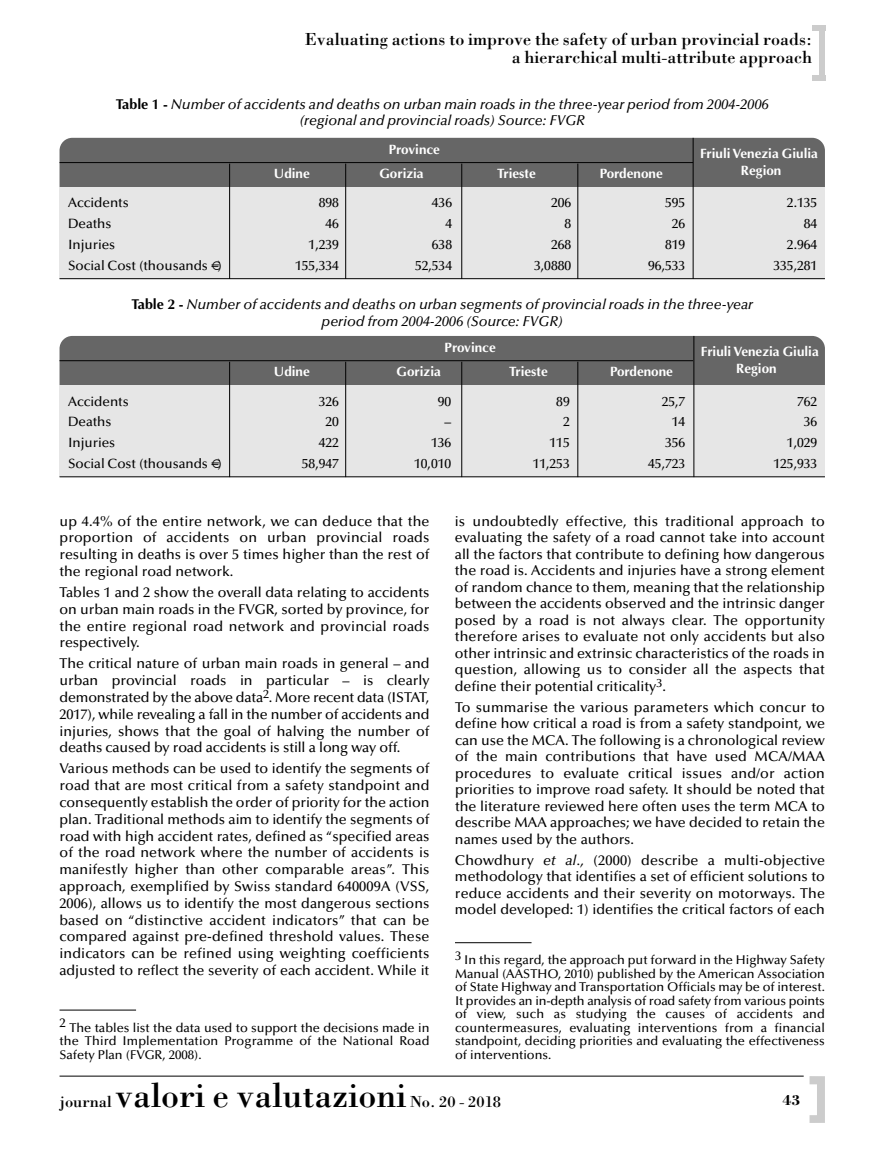
<style>
.page{position:relative;width:893px;height:1149px;background:#fff}
.page>*{position:absolute;margin:0;border:0;box-sizing:border-box;transform-origin:0 0}
.t1{font:36px "Bodoni";color:#000}
.t2{font:18px/18px "Bodoni";color:#000;text-align:right}
.t3{font:700 15px "Bodoni";color:#000}
.t4{font:500 14.25px/16.8px "Optima";color:#000;text-align:justify}
.t5{font:italic 500 14.25px/16.5px "Optima";color:#000;text-align:center}
.t6{font:500 13.5px "Optima";color:#000}
.t7{font:700 13.5px "Optima";color:#fff}
.t8{font:500 12.75px/13.5px "Optima";color:#000;text-align:justify}
.s1{font-weight:700;font-style:normal}
.s2{font-style:italic}
.s3{font-size:16.5px}
</style>
<div class="page">
<div style="left:820px;top:26px;width:5px;height:51px;background:#ccc"></div>
<div style="left:812px;top:26px;width:13px;height:5px;background:#ccc"></div>
<div style="left:812px;top:75px;width:13px;height:6px;background:#ccc"></div>
<svg style="left:809px;top:1076px;width:16px;height:46px"></svg>
<hr style="left:60px;top:1075px;width:744px;height:1px;background:#000">
<div style="left:60px;top:336px;width:765px;height:66px;background:#666;border-radius:13px"></div>
<div style="left:60px;top:385px;width:765px;height:91px;background:#e6e6e6"></div>
<hr style="left:60px;top:360px;width:633px;height:1px;background:#000">
<hr style="left:60px;top:476px;width:765px;height:1px;background:#000">
<hr style="left:693px;top:336px;width:1px;height:141px;background:#000">
<hr style="left:577px;top:361px;width:1px;height:116px;background:#000">
<hr style="left:461px;top:361px;width:1px;height:116px;background:#000">
<hr style="left:345px;top:361px;width:1px;height:116px;background:#000">
<hr style="left:229px;top:361px;width:1px;height:116px;background:#000">
<div style="left:60px;top:138px;width:765px;height:66px;background:#666;border-radius:13px"></div>
<div style="left:60px;top:187px;width:765px;height:92px;background:#e6e6e6"></div>
<hr style="left:60px;top:162px;width:633px;height:1px;background:#000">
<hr style="left:60px;top:278px;width:765px;height:1px;background:#000">
<hr style="left:693px;top:138px;width:1px;height:141px;background:#000">
<hr style="left:577px;top:163px;width:1px;height:116px;background:#000">
<hr style="left:461px;top:163px;width:1px;height:116px;background:#000">
<hr style="left:345px;top:163px;width:1px;height:116px;background:#000">
<hr style="left:229px;top:163px;width:1px;height:116px;background:#000">
<hr style="left:60px;top:1009px;width:76px;height:1px;background:#000">
<hr style="left:455px;top:942px;width:76px;height:1px;background:#000">
<p class="t2" style="left:305px;top:30px;width:509px">Evaluating actions to improve the safety of urban provincial roads: a hierarchical multi-attribute approach</p>
<p class="t5" style="left:116px;top:97px;width:654px"><span class="s1">Table 1 -</span> Number of accidents and deaths on urban main roads in the three-year period from 2004-2006 (regional and provincial roads) Source: FVGR</p>
<p class="t7" style="left:389px;top:141px;width:53px">Province</p>
<p class="t7" style="left:700px;top:145px;width:119px">FriuliVenezia Giulia</p>
<p class="t7" style="left:274px;top:165px;width:38px">Udine</p>
<p class="t7" style="left:379px;top:165px;width:46px">Gorizia</p>
<p class="t7" style="left:497px;top:165px;width:40px">Trieste</p>
<p class="t7" style="left:600px;top:165px;width:64px">Pordenone</p>
<p class="t7" style="left:741px;top:162px;width:42px">Region</p>
<p class="t6" style="left:68px;top:197px;width:62px">Accidents</p>
<p class="t6" style="left:319px;top:197px;width:22px">898</p>
<p class="t6" style="left:432px;top:197px;width:22px">436</p>
<p class="t6" style="left:551px;top:197px;width:22px">206</p>
<p class="t6" style="left:665px;top:197px;width:22px">595</p>
<p class="t6" style="left:787px;top:197px;width:32px">2.135</p>
<p class="t6" style="left:68px;top:218px;width:45px">Deaths</p>
<p class="t6" style="left:325px;top:218px;width:15px">46</p>
<p class="t6" style="left:445px;top:218px;width:8px">4</p>
<p class="t6" style="left:564px;top:218px;width:8px">8</p>
<p class="t6" style="left:672px;top:218px;width:15px">26</p>
<p class="t6" style="left:804px;top:218px;width:15px">84</p>
<p class="t6" style="left:68px;top:239px;width:49px">Injuries</p>
<p class="t6" style="left:309px;top:239px;width:32px">1,239</p>
<p class="t6" style="left:432px;top:239px;width:22px">638</p>
<p class="t6" style="left:551px;top:239px;width:22px">268</p>
<p class="t6" style="left:665px;top:239px;width:22px">819</p>
<p class="t6" style="left:787px;top:239px;width:32px">2.964</p>
<p class="t6" style="left:68px;top:260px;width:156px">Social Cost (thousands )</p>
<p class="t6" style="left:295px;top:260px;width:45px">155,334</p>
<p class="t6" style="left:415px;top:260px;width:39px">52,534</p>
<p class="t6" style="left:534px;top:260px;width:39px">3,0880</p>
<p class="t6" style="left:648px;top:260px;width:39px">96,533</p>
<p class="t6" style="left:773px;top:260px;width:45px">335,281</p>
<p class="t5" style="left:131px;top:297px;width:623px"><span class="s1">Table 2 -</span> Number of accidents and deaths on urban segments of provincial roads in the three-year period from 2004-2006 (Source: FVGR)</p>
<p class="t7" style="left:444px;top:339px;width:53px">Province</p>
<p class="t7" style="left:701px;top:343px;width:119px">FriuliVenezia Giulia</p>
<p class="t7" style="left:274px;top:363px;width:38px">Udine</p>
<p class="t7" style="left:397px;top:363px;width:46px">Gorizia</p>
<p class="t7" style="left:509px;top:363px;width:40px">Trieste</p>
<p class="t7" style="left:610px;top:363px;width:64px">Pordenone</p>
<p class="t7" style="left:736px;top:360px;width:42px">Region</p>
<p class="t6" style="left:68px;top:395px;width:62px">Accidents</p>
<p class="t6" style="left:319px;top:395px;width:22px">326</p>
<p class="t6" style="left:438px;top:395px;width:15px">90</p>
<p class="t6" style="left:556px;top:395px;width:15px">89</p>
<p class="t6" style="left:662px;top:395px;width:25px">25,7</p>
<p class="t6" style="left:797px;top:395px;width:22px">762</p>
<p class="t6" style="left:68px;top:416px;width:45px">Deaths</p>
<p class="t6" style="left:325px;top:416px;width:15px">20</p>
<p class="t6" style="left:444px;top:416px;width:8px">–</p>
<p class="t6" style="left:563px;top:416px;width:8px">2</p>
<p class="t6" style="left:672px;top:416px;width:15px">14</p>
<p class="t6" style="left:804px;top:416px;width:15px">36</p>
<p class="t6" style="left:68px;top:437px;width:49px">Injuries</p>
<p class="t6" style="left:319px;top:437px;width:22px">422</p>
<p class="t6" style="left:431px;top:437px;width:22px">136</p>
<p class="t6" style="left:550px;top:437px;width:22px">115</p>
<p class="t6" style="left:665px;top:437px;width:22px">356</p>
<p class="t6" style="left:787px;top:437px;width:32px">1,029</p>
<p class="t6" style="left:68px;top:458px;width:156px">Social Cost (thousands )</p>
<p class="t6" style="left:302px;top:458px;width:39px">58,947</p>
<p class="t6" style="left:414px;top:458px;width:39px">10,010</p>
<p class="t6" style="left:533px;top:458px;width:39px">11,253</p>
<p class="t6" style="left:648px;top:458px;width:39px">45,723</p>
<p class="t6" style="left:773px;top:458px;width:45px">125,933</p>
<p class="t4" style="left:60px;top:513px;width:371px">up 4.4% of the entire network, we can deduce that the proportion of accidents on urban provincial roads resulting in deaths is over 5 times higher than the rest of the regional road network.</p>
<p class="t4" style="left:60px;top:585px;width:371px">Tables 1 and 2 show the overall data relating to accidents on urban main roads in the FVGR, sorted by province, for the entire regional road network and provincial roads respectively.</p>
<p class="t4" style="left:60px;top:656px;width:371px">The critical nature of urban main roads in general – and urban provincial roads in particular – is clearly demonstrated by the above data<sup>2</sup>. More recent data (ISTAT, 2017), while revealing a fall in the number of accidents and injuries, shows that the goal of halving the number of deaths caused by road accidents is still a long way off.</p>
<p class="t4" style="left:59px;top:761px;width:372px">Various methods can be used to identify the segments of road that are most critical from a safety standpoint and consequently establish the order of priority for the action plan. Traditional methods aim to identify the segments of road with high accident rates, defined as “specified areas of the road network where the number of accidents is manifestly higher than other comparable areas”. This approach, exemplified by Swiss standard 640009A (VSS, 2006), allows us to identify the most dangerous sections based on “distinctive accident indicators” that can be compared against pre-defined threshold values. These indicators can be refined using weighting coefficients adjusted to reflect the severity of each accident. While it</p>
<p class="t8" style="left:59px;top:1021px;width:371px">2 The tables list the data used to support the decisions made in the Third Implementation Programme of the National Road Safety Plan (FVGR, 2008).</p>
<p class="t4" style="left:455px;top:514px;width:371px">is undoubtedly effective, this traditional approach to evaluating the safety of a road cannot take into account all the factors that contribute to defining how dangerous the road is. Accidents and injuries have a strong element of random chance to them, meaning that the relationship between the accidents observed and the intrinsic danger posed by a road is not always clear. The opportunity therefore arises to evaluate not only accidents but also other intrinsic and extrinsic characteristics of the roads in question, allowing us to consider all the aspects that define their potential criticality<sup>3</sup>.</p>
<p class="t4" style="left:455px;top:699px;width:371px">To summarise the various parameters which concur to define how critical a road is from a safety standpoint, we can use the MCA. The following is a chronological review of the main contributions that have used MCA/MAA procedures to evaluate critical issues and/or action priorities to improve road safety. It should be noted that the literature reviewed here often uses the term MCA to describe MAA approaches; we have decided to retain the names used by the authors.</p>
<p class="t4" style="left:455px;top:852px;width:371px">Chowdhury <span class="s2">et al.,</span> (2000) describe a multi-objective methodology that identifies a set of efficient solutions to reduce accidents and their severity on motorways. The model developed: 1) identifies the critical factors of each</p>
<p class="t8" style="left:455px;top:954px;width:371px">3 In this regard, the approach put forward in the Highway Safety Manual (AASTHO, 2010) published by the American Association of State Highway and Transportation Officials may be of interest.<br>It provides an in-depth analysis of road safety from various points of view, such as studying the causes of accidents and countermeasures, evaluating interventions from a financial standpoint, deciding priorities and evaluating the effectiveness of interventions.</p>
<h1 class="t1" style="left:60px;top:1072px;width:443px"><span class="s3">journal</span> valori e valutazioni <span class="s3">No. 20 - 2018</span></h1>
<p class="t3" style="left:782px;top:1090px;width:20px">43</p>
</div>
